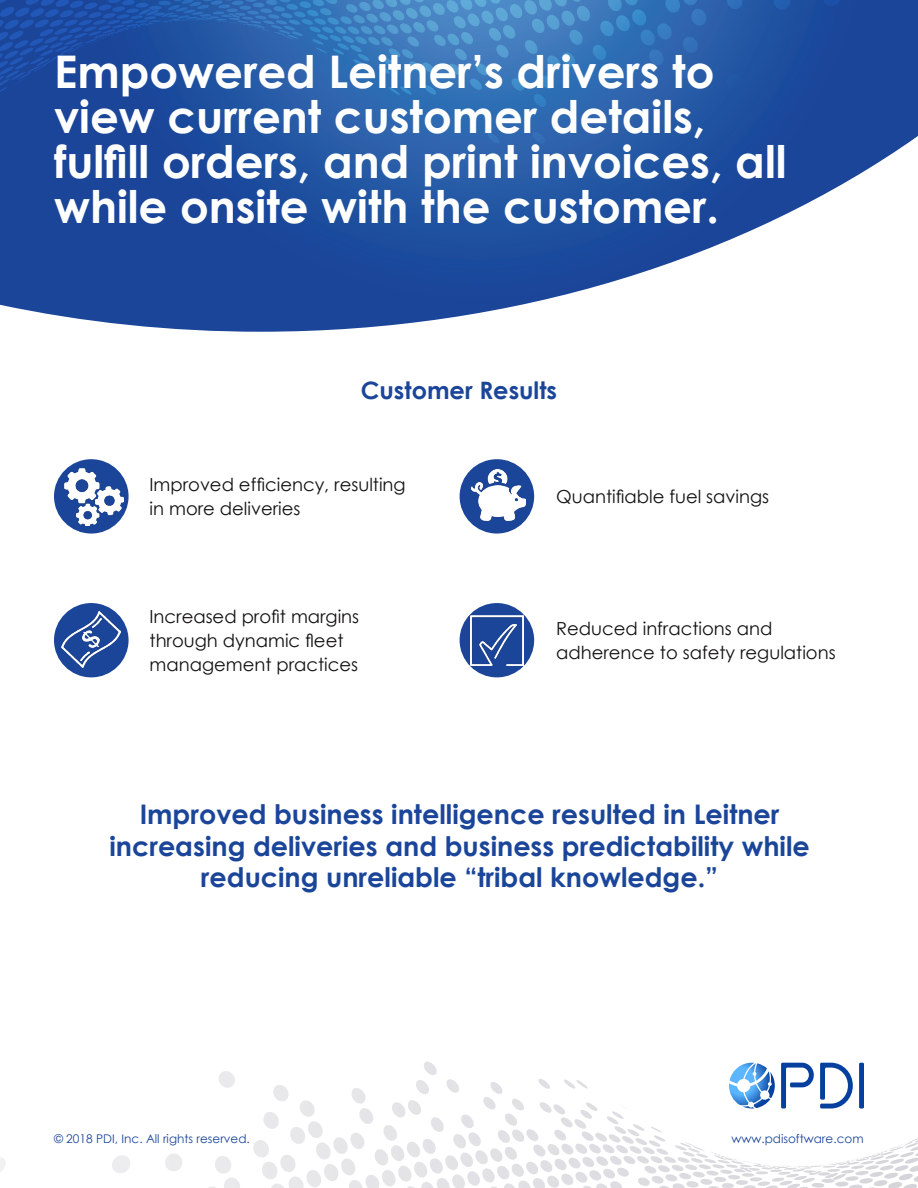
<style>
.page{position:relative;width:918px;height:1188px;background:#fff}
.page>*{position:absolute;margin:0;border:0;box-sizing:border-box;transform-origin:0 0}
.t1{font:700 45px/45px "Century Gothic";color:#fff}
.t2{font:700 27px/31.5px "Century Gothic";color:#1b4599;text-align:center}
.t3{font:700 24px "Century Gothic";color:#1b4599}
.t4{font:18px/24px "Century Gothic";color:#131112}
.t5{font:12px "Century Gothic";color:#1b4599}
</style>
<div class="page">
<svg style="left:0;top:146px;width:904px;height:186px"></svg>
<svg style="left:0;top:0;width:918px;height:146px;background:#295ea9"></svg>
<svg style="left:0;top:1061px;width:918px;height:127px"></svg>
<svg style="left:729px;top:1063px;width:46px;height:46px"></svg>
<div style="left:859px;top:1063px;width:5px;height:46px;background:#06409e"></div>
<svg style="left:820px;top:1063px;width:33px;height:46px"></svg>
<svg style="left:781px;top:1063px;width:33px;height:46px"></svg>
<div style="left:460px;top:603px;width:74px;height:74px;background:#1b4599;border-radius:50%"></div>
<div style="left:54px;top:603px;width:75px;height:74px;background:#1b4599;border-radius:50%"></div>
<div style="left:460px;top:459px;width:74px;height:75px;background:#1b4599;border-radius:50%"></div>
<div style="left:54px;top:459px;width:75px;height:75px;background:#1b4599;border-radius:50%"></div>
<img style="left:65px;top:468px;width:59px;height:58px">
<img style="left:62px;top:612px;width:59px;height:56px">
<img style="left:471px;top:469px;width:54px;height:51px">
<img style="left:471px;top:615px;width:52px;height:50px">
<p class="t1" style="left:54px;top:47px;width:734px">Empowered Leitner’s drivers to view current customer details, fulfill orders, and print invoices, all while onsite with the customer.</p>
<p class="t3" style="left:361px;top:372px;width:198px">Customer Results</p>
<p class="t4" style="left:150px;top:472px;width:258px">Improved efficiency, resulting in more deliveries</p>
<p class="t4" style="left:150px;top:604px;width:211px">Increased profit margins through dynamic fleet management practices</p>
<p class="t4" style="left:556px;top:484px;width:215px">Quantifiable fuel savings</p>
<p class="t4" style="left:556px;top:616px;width:281px">Reduced infractions and adherence to safety regulations</p>
<p class="t2" style="left:109px;top:798px;width:702px">Improved business intelligence resulted in Leitner increasing deliveries and business predictability while reducing unreliable “tribal knowledge.”</p>
<p class="t5" style="left:54px;top:1130px;width:197px">© 2018 PDI, Inc. All rights reserved.</p>
<p class="t5" style="left:731px;top:1130px;width:134px">www.pdisoftware.com</p>
</div>
